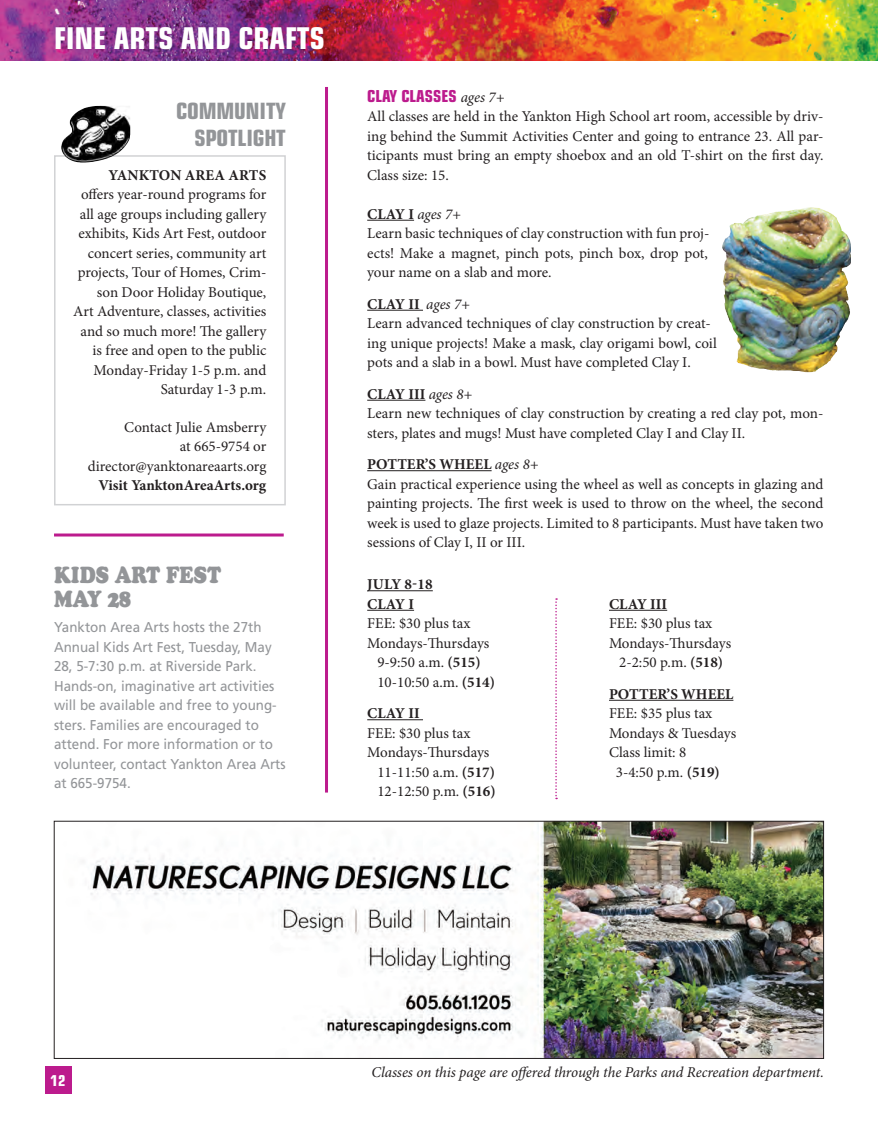
<style>
.page{position:relative;width:878px;height:1134px;background:#fff}
.page>*{position:absolute;margin:0;border:0;box-sizing:border-box;transform-origin:0 0}
.t1{font:700 condensed 30px "Eurostile";color:#fff}
.did_you_know_headlin{font:700 condensed 22.5px "Eurostile";letter-spacing:-.01em;color:#939598}
.did_you_know_text{font:22.5px "Cooper BT Black Headline";color:#939598;scale:.85 1}
.Page_Header_Headline{font:700 condensed 16.5px "Eurostile";color:#bc1b8d}
._2016_plain_text_for{font:15px/19.5px "Minion Pro";color:#231f20;text-align:justify}
.Body_Text{font:15px/19.5px "Minion Pro";letter-spacing:-.005em;color:#231f20;text-align:justify}
.Page_Header_Headline-2{font:15px/19.5px "Minion Pro";color:#231f20;text-align:right}
.Body_Text-2{font:italic 15px "Minion Pro";letter-spacing:-.01em;color:#231f20}
._2017_paragraph_text{font:15px "Minion Pro";color:#231f20}
.Body_Text-3{font:700 15px "Minion Pro";color:#231f20}
._2016_Under_line_bol{font:700 15px "Minion Pro";color:#231f20}
._2017_paragraph_text-2{font:700 15px "Minion Pro";letter-spacing:-.005em;color:#231f20}
.Page_Header_Headline-3{font:700 15px "Minion Pro";letter-spacing:.01em;color:#231f20}
._2016_plain_text_for-2{font:700 15px "Minion Pro";color:#231f20}
.t2{font:700 condensed 15px "Eurostile";color:#fff}
.did_you_know_text-2{font:14.25px/19.5px "Frutiger";color:#939598;scale:.94 1}
.s1{font-family:"Minion Pro";font-weight:400;font-style:italic;font-stretch:normal;font-size:15px;color:#231f20}
.s2{font-weight:700;font-style:normal}
.s3{font-weight:400;font-style:italic}
.s4{font-weight:700}
</style>
<div class="page">
<div style="left:45px;top:1066px;width:26px;height:28px;background:#bc1b8d"></div>
<img style="left:0;top:0;width:878px;height:61px">
<hr style="left:367px;top:220px;width:47px;height:1px;background:#231f20">
<hr style="left:367px;top:310px;width:56px;height:1px;background:#231f20">
<hr style="left:367px;top:400px;width:58px;height:1px;background:#231f20">
<hr style="left:367px;top:470px;width:124px;height:1px;background:#231f20">
<hr style="left:367px;top:590px;width:66px;height:1px;background:#231f20">
<hr style="left:367px;top:610px;width:47px;height:1px;background:#231f20">
<hr style="left:367px;top:719px;width:56px;height:1px;background:#231f20">
<hr style="left:609px;top:610px;width:58px;height:1px;background:#231f20">
<hr style="left:609px;top:700px;width:124px;height:1px;background:#231f20">
<div style="left:54px;top:155px;width:232px;height:350px;border:2px solid #d1d2d4"></div>
<img style="left:63px;top:106px;width:46px;height:34px">
<img style="left:91px;top:823px;width:730px;height:234px">
<div style="left:54px;top:821px;width:769px;height:238px;border:1px solid #231f20"></div>
<hr style="left:325px;top:87px;width:3px;height:706px;background:#bc1b8d">
<svg style="left:555px;top:598px;width:2px;height:201px"></svg>
<hr style="left:54px;top:534px;width:230px;height:3px;background:#bc1b8d">
<img style="left:722px;top:207px;width:87px;height:158px">
<p class="t1" style="left:54px;top:20px;width:272px">FINE ARTS AND CRAFTS</p>
<p class="did_you_know_headlin" style="left:176px;top:97px;width:111px">COMMUNITY</p>
<p class="did_you_know_headlin" style="left:194px;top:124px;width:93px">SPOTLIGHT</p>
<p class="Page_Header_Headline-3" style="left:108px;top:164px;width:159px">YANKTON AREA ARTS</p>
<p class="Page_Header_Headline-2" style="left:73px;top:185px;width:195px">offers year-round programs for all age groups including gallery exhibits, Kids Art Fest, outdoor concert series, community art projects, Tour of Homes, Crim&shy;son Door Holiday Boutique,<br>Art Adventure, classes, activities and so much more! The gallery is free and open to the public<br>Monday-Friday 1-5 p.m. and<br>Saturday 1-3 p.m.</p>
<p class="_2017_paragraph_text" style="left:124px;top:417px;width:144px">Contact Julie Amsberry</p>
<p class="_2017_paragraph_text" style="left:180px;top:436px;width:88px">at 665-9754 or</p>
<p class="_2017_paragraph_text" style="left:88px;top:456px;width:180px">director@yanktonareaarts.org</p>
<p class="_2017_paragraph_text-2" style="left:98px;top:475px;width:169px">Visit YanktonAreaArts.org</p>
<p class="did_you_know_text" style="left:54px;top:561px;width:198px">KIDS ART FEST</p>
<p class="did_you_know_text" style="left:54px;top:585px;width:92px">MAY 28</p>
<p class="did_you_know_text-2" style="left:54px;top:618px;width:248px">Yankton Area Arts hosts the 27th<br>Annual Kids Art Fest, Tuesday, May<br>28, 5-7:30 p.m. at Riverside Park.<br>Hands-on, imaginative art activities will be available and free to young&shy;sters. Families are encouraged to attend. For more information or to volunteer, contact Yankton Area Arts at 665-9754.</p>
<p class="Page_Header_Headline" style="left:367px;top:86px;width:139px">CLAY CLASSES <span class="s1">ages 7+</span></p>
<p class="Body_Text" style="left:367px;top:107px;width:458px">All classes are held in the Yankton High School art room, accessible by driv&shy;ing behind the Summit Activities Center and going to entrance 23. All par&shy;ticipants must bring an empty shoebox and an old T-shirt on the first day.<br>Class size: 15.</p>
<p class="Body_Text-2" style="left:367px;top:204px;width:95px"><span class="s2">CLAY I</span> ages 7+</p>
<p class="_2016_plain_text_for" style="left:367px;top:224px;width:343px">Learn basic techniques of clay construction with fun proj&shy;ects! Make a magnet, pinch pots, pinch box, drop pot, your name on a slab and more.</p>
<p class="Body_Text-3" style="left:367px;top:293px;width:104px">CLAY II <span class="s3">ages 7+</span></p>
<p class="_2016_plain_text_for" style="left:367px;top:314px;width:351px;text-align:left">Learn advanced techniques of clay construction by creat&shy;ing unique projects! Make a mask, clay origami bowl, coil pots and a slab in a bowl. Must have completed Clay I.</p>
<p class="Body_Text-3" style="left:367px;top:383px;width:107px">CLAY III <span class="s3">ages 8+</span></p>
<p class="Body_Text" style="left:367px;top:404px;width:457px">Learn new techniques of clay construction by creating a red clay pot, mon&shy;sters, plates and mugs! Must have completed Clay I and Clay II.</p>
<p class="Body_Text-3" style="left:367px;top:454px;width:173px">POTTER’S WHEEL <span class="s3">ages 8+</span></p>
<p class="_2016_plain_text_for" style="left:367px;top:474px;width:457px">Gain practical experience using the wheel as well as concepts in glazing and painting projects. The first week is used to throw on the wheel, the second week is used to glaze projects. Limited to 8 participants. Must have taken two sessions of Clay I, II or III.</p>
<p class="_2016_Under_line_bol" style="left:367px;top:574px;width:67px">JULY 8-18</p>
<p class="_2016_Under_line_bol" style="left:367px;top:593px;width:48px">CLAY I</p>
<p class="_2016_plain_text_for" style="left:367px;top:614px;width:105px">FEE: $30 plus tax</p>
<p class="_2016_plain_text_for" style="left:367px;top:633px;width:124px">Mondays-Thursdays</p>
<p class="_2016_plain_text_for" style="left:377px;top:653px;width:105px">9-9:50 a.m. <span class="s4">(515)</span></p>
<p class="_2016_plain_text_for" style="left:377px;top:672px;width:119px">10-10:50 a.m. <span class="s4">(514)</span></p>
<p class="_2016_Under_line_bol" style="left:367px;top:703px;width:54px">CLAY II</p>
<p class="_2016_plain_text_for" style="left:367px;top:723px;width:105px">FEE: $30 plus tax</p>
<p class="_2016_plain_text_for" style="left:367px;top:743px;width:124px">Mondays-Thursdays</p>
<p class="_2016_plain_text_for" style="left:377px;top:762px;width:119px">11-11:50 a.m. <span class="s4">(517)</span></p>
<p class="_2016_plain_text_for" style="left:377px;top:782px;width:120px">12-12:50 p.m. <span class="s4">(516)</span></p>
<p class="_2016_plain_text_for-2" style="left:609px;top:593px;width:60px">CLAY III</p>
<p class="_2016_plain_text_for" style="left:609px;top:614px;width:105px">FEE: $30 plus tax</p>
<p class="_2016_plain_text_for" style="left:609px;top:633px;width:124px">Mondays-Thursdays</p>
<p class="_2016_plain_text_for" style="left:619px;top:653px;width:105px">2-2:50 p.m. <span class="s4">(518)</span></p>
<p class="_2016_Under_line_bol" style="left:609px;top:683px;width:126px">POTTER’S WHEEL</p>
<p class="_2016_plain_text_for" style="left:609px;top:704px;width:105px">FEE: $35 plus tax</p>
<p class="_2016_plain_text_for" style="left:609px;top:723px;width:129px">Mondays &amp; Tuesdays</p>
<p class="_2016_plain_text_for" style="left:615px;top:743px;width:105px;text-indent:-7px">Class limit: 8<br>3-4:50 p.m. <span class="s4">(519)</span></p>
<p class="t2" style="left:51px;top:1071px;width:16px">12</p>
<p class="Body_Text-2" style="left:371px;top:1062px;width:454px">Classes on this page are offered through the Parks and Recreation department.</p>
</div>
